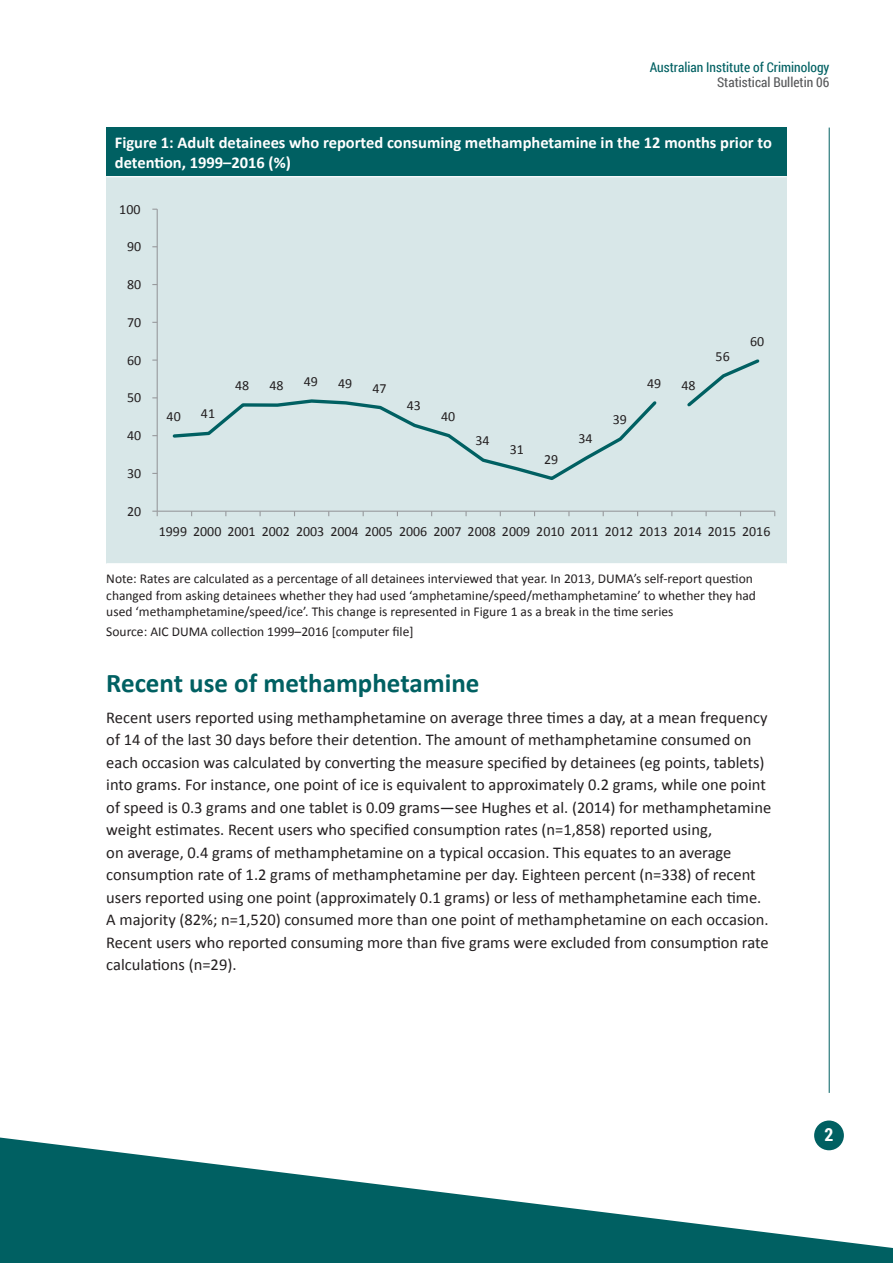
<style>
.page{position:relative;width:893px;height:1263px;background:#fff}
.page>*{position:absolute;margin:0;border:0;box-sizing:border-box;transform-origin:0 0}
.t1{font:700 27px "Calibri";color:#006062}
.t2{font:700 18px "Roboto Condensed";color:#fff}
.body{font:16.5px/22.5px "Calibri";color:#231f20}
.body-2{font:700 16.5px/19.8px "Calibri";color:#fff}
.t3{font:13.95px "Calibri";color:#231f20}
.Table_notes{font:13.5px/16.2px "Calibri";color:#231f20}
.t4{font:13.5px "Roboto Condensed";color:#006062}
.t5{font:13.5px "Roboto Condensed";color:#57585a}
</style>
<div class="page">
<hr style="left:829px;top:128px;width:1px;height:965px;background:#006062">
<div style="left:814px;top:1120px;width:30px;height:30px;background:#006062;border-radius:50%"></div>
<svg style="left:0;top:1137px;width:893px;height:126px;fill:#006062"></svg>
<div style="left:106px;top:128px;width:681px;height:49px;background:#006062"></div>
<div style="left:106px;top:177px;width:681px;height:387px;background:#d8e7e8"></div>
<hr style="left:106px;top:176px;width:681px;height:1px;background:#fff">
<hr style="left:106px;top:563px;width:681px;height:2px;background:#fff">
<hr style="left:157px;top:209px;width:1px;height:302px;background:#989a9d">
<hr style="left:157px;top:511px;width:618px;height:1px;background:#989a9d">
<svg style="left:152px;top:511px;width:6px;height:5px"></svg>
<svg style="left:172px;top:359px;width:588px;height:121px"></svg>
<p class="t4" style="left:650px;top:58px;width:181px">Australian Institute of Criminology</p>
<p class="t5" style="left:717px;top:73px;width:114px">Statistical Bulletin 06</p>
<p class="body-2" style="left:115px;top:132px;width:659px">Figure 1: Adult detainees who reported consuming methamphetamine in the 12 months prior to detention, 1999–2016 (%)</p>
<p class="t3" style="left:119px;top:200px;width:23px">100</p>
<p class="t3" style="left:127px;top:238px;width:16px">90</p>
<p class="t3" style="left:127px;top:276px;width:16px">80</p>
<p class="t3" style="left:127px;top:313px;width:16px">70</p>
<p class="t3" style="left:127px;top:351px;width:16px">60</p>
<p class="t3" style="left:127px;top:389px;width:16px">50</p>
<p class="t3" style="left:127px;top:427px;width:16px">40</p>
<p class="t3" style="left:127px;top:464px;width:16px">30</p>
<p class="t3" style="left:127px;top:502px;width:16px">20</p>
<p class="t3" style="left:167px;top:408px;width:16px">40</p>
<p class="t3" style="left:201px;top:405px;width:16px">41</p>
<p class="t3" style="left:235px;top:376px;width:16px">48</p>
<p class="t3" style="left:270px;top:377px;width:16px">48</p>
<p class="t3" style="left:304px;top:373px;width:16px">49</p>
<p class="t3" style="left:338px;top:374px;width:16px">49</p>
<p class="t3" style="left:372px;top:379px;width:16px">47</p>
<p class="t3" style="left:407px;top:397px;width:16px">43</p>
<p class="t3" style="left:441px;top:407px;width:16px">40</p>
<p class="t3" style="left:475px;top:432px;width:16px">34</p>
<p class="t3" style="left:510px;top:440px;width:16px">31</p>
<p class="t3" style="left:544px;top:450px;width:16px">29</p>
<p class="t3" style="left:578px;top:430px;width:16px">34</p>
<p class="t3" style="left:613px;top:411px;width:16px">39</p>
<p class="t3" style="left:647px;top:374px;width:16px">49</p>
<p class="t3" style="left:681px;top:376px;width:16px">48</p>
<p class="t3" style="left:716px;top:348px;width:16px">56</p>
<p class="t3" style="left:750px;top:333px;width:16px">60</p>
<p class="t3" style="left:159px;top:522px;width:613px">1999 2000 2001 2002 2003 2004 2005 2006 2007 2008 2009 2010 2011 2012 2013 2014 2015 2016</p>
<p class="Table_notes" style="left:106px;top:570px;width:651px">Note: Rates are calculated as a percentage of all detainees interviewed that year. In 2013, DUMA’s self-report question changed from asking detainees whether they had used ‘amphetamine/speed/methamphetamine’ to whether they had used ‘methamphetamine/speed/ice’. This change is represented in Figure 1 as a break in the time series</p>
<p class="Table_notes" style="left:106px;top:623px;width:309px">Source: AIC DUMA collection 1999–2016 [computer file]</p>
<h1 class="t1" style="left:106px;top:666px;width:375px">Recent use of methamphetamine</h1>
<p class="body" style="left:106px;top:705px;width:666px">Recent users reported using methamphetamine on average three times a day, at a mean frequency of 14 of the last 30 days before their detention. The amount of methamphetamine consumed on each occasion was calculated by converting the measure specified by detainees (eg points, tablets) into grams. For instance, one point of ice is equivalent to approximately 0.2 grams, while one point of speed is 0.3 grams and one tablet is 0.09 grams—see Hughes et al. (2014) for methamphetamine weight estimates. Recent users who specified consumption rates (n=1,858) reported using,<br>on average, 0.4 grams of methamphetamine on a typical occasion. This equates to an average consumption rate of 1.2 grams of methamphetamine per day. Eighteen percent (n=338) of recent users reported using one point (approximately 0.1 grams) or less of methamphetamine each time.<br>A majority (82%; n=1,520) consumed more than one point of methamphetamine on each occasion.<br>Recent users who reported consuming more than five grams were excluded from consumption rate calculations (n=29).</p>
<p class="t2" style="left:824px;top:1122px;width:10px">2</p>
</div>
